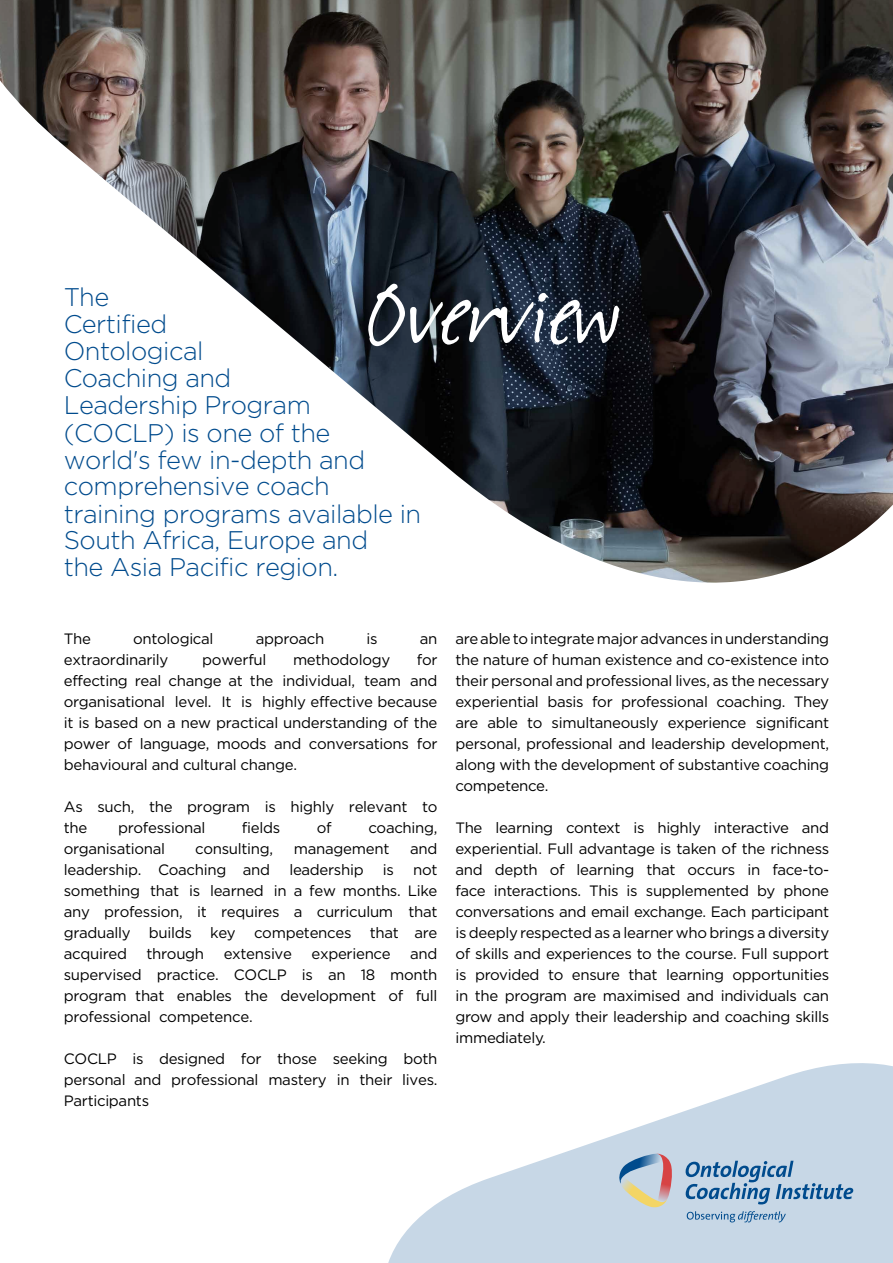
<style>
.page{position:relative;width:893px;height:1263px;background:#fff}
.page>*{position:absolute;margin:0;border:0;box-sizing:border-box;transform-origin:0 0}
.t1{font:108px "Suomi Hand Script";letter-spacing:.015em;color:#fff}
.t2{font:300 25.5px/27px "Gotham HTF";letter-spacing:-.02em;color:#004b8d}
.t3{font:15px/21px "Gotham HTF";letter-spacing:-.02em;color:#000;text-align:justify}
</style>
<div class="page">
<img style="left:0;top:0;width:893px;height:583px">
<svg style="left:388px;top:1063px;width:505px;height:200px;fill:#c7d7e6"></svg>
<svg style="left:618px;top:1154px;width:55px;height:53px"></svg>
<svg style="left:686px;top:1161px;width:167px;height:43px"></svg>
<svg style="left:687px;top:1211px;width:99px;height:11px"></svg>
<h1 class="t1" style="left:368px;top:262px;width:255px">Overview</h1>
<h2 class="t2" style="left:64px;top:284px;width:359px">The<br>Certified<br>Ontological<br>Coaching and<br>Leadership Program (COCLP) is one of the world's few in-depth and comprehensive coach training programs available in<br>South Africa, Europe and<br>the Asia Pacific region.</h2>
<p class="t3" style="left:64px;top:628px;width:29px">The</p>
<p class="t3" style="left:133px;top:628px;width:82px">ontological</p>
<p class="t3" style="left:256px;top:628px;width:70px">approach</p>
<p class="t3" style="left:367px;top:628px;width:13px">is</p>
<p class="t3" style="left:420px;top:628px;width:19px">an</p>
<p class="t3" style="left:64px;top:649px;width:106px">extraordinarily</p>
<p class="t3" style="left:202px;top:649px;width:66px">powerful</p>
<p class="t3" style="left:293px;top:649px;width:99px">methodology</p>
<p class="t3" style="left:64px;top:649px;width:375px;text-indent:353px">for effecting real change at the individual, team and organisational level. It is highly effective because it is based on a new practical understanding of the power of language, moods and conversations for behavioural and cultural change.</p>
<p class="t3" style="left:64px;top:796px;width:375px">As such, the program is highly relevant to the</p>
<p class="t3" style="left:118px;top:817px;width:89px">professional</p>
<p class="t3" style="left:242px;top:817px;width:40px">fields</p>
<p class="t3" style="left:317px;top:817px;width:16px">of</p>
<p class="t3" style="left:368px;top:817px;width:71px">coaching,</p>
<p class="t3" style="left:64px;top:838px;width:103px">organisational</p>
<p class="t3" style="left:195px;top:838px;width:80px">consulting,</p>
<p class="t3" style="left:294px;top:838px;width:97px">management</p>
<p class="t3" style="left:410px;top:838px;width:29px">and</p>
<p class="t3" style="left:64px;top:859px;width:208px">leadership. Coaching and</p>
<p class="t3" style="left:289px;top:859px;width:76px">leadership</p>
<p class="t3" style="left:383px;top:859px;width:13px">is</p>
<p class="t3" style="left:64px;top:859px;width:375px;text-indent:349px">not something that is learned in a few months. Like any profession, it requires a curriculum that gradually builds key competences that are acquired</p>
<p class="t3" style="left:64px;top:943px;width:375px;text-indent:346px">and supervised practice. COCLP is an 18 month program that enables the development of full professional competence.</p>
<p class="t3" style="left:64px;top:1048px;width:375px">COCLP is designed for those seeking both personal and professional mastery in their lives.<br>Participants</p>
<p class="t3" style="left:146px;top:943px;width:59px">through</p>
<p class="t3" style="left:224px;top:943px;width:70px">extensive</p>
<p class="t3" style="left:312px;top:943px;width:81px">experience</p>
<p class="t3" style="left:455px;top:628px;width:375px">are able to integrate major advances in understanding the nature of human existence and co-existence into their personal and professional lives, as the necessary experiential basis for professional coaching. They are able to simultaneously experience significant personal, professional and leadership development, along with the development of substantive coaching competence.</p>
<p class="t3" style="left:455px;top:817px;width:375px">The learning context is highly interactive and experiential. Full advantage is taken of the richness and depth of learning that occurs in face-to&shy;face interactions. This is supplemented by phone conversations and email exchange. Each participant is deeply respected as a learner who brings a diversity of skills and experiences to the course. Full support is provided to ensure that learning opportunities in the program are maximised and individuals can grow and apply their leadership and coaching skills immediately.</p>
</div>
